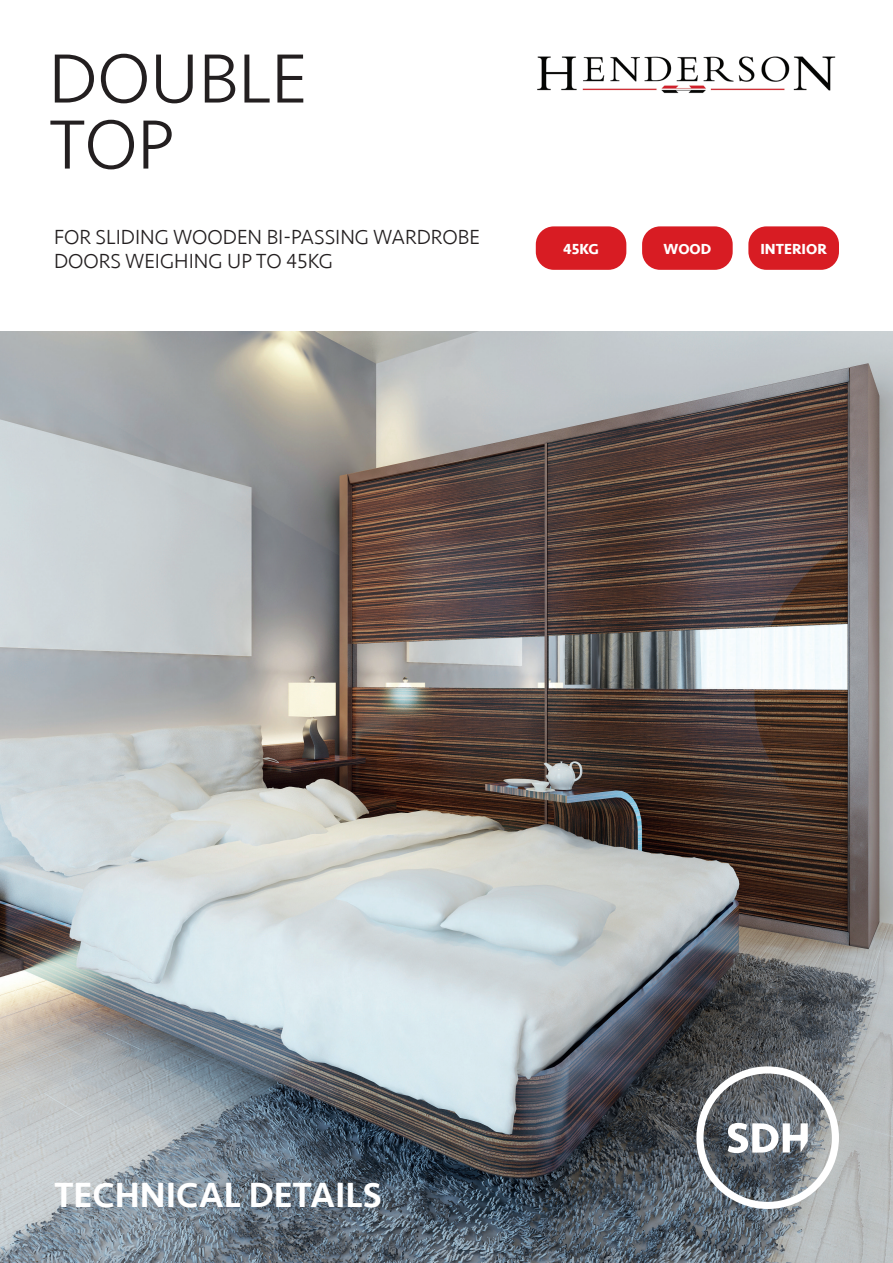
<style>
.page{position:relative;width:893px;height:1263px;background:#fff}
.page>*{position:absolute;margin:0;border:0;box-sizing:border-box;transform-origin:0 0}
.t1{font:300 72px/66px "Seravek";color:#231f20}
.t2{font:500 36px "Seravek";color:#fff}
.t3{font:300 21px/24px "Seravek";color:#231f20}
.t4{font:700 15px "Seravek";color:#fff}
</style>
<div class="page">
<img style="left:0;top:332px;width:893px;height:931px">
<img style="left:537px;top:56px;width:299px;height:38px">
<svg style="left:696px;top:1066px;width:143px;height:143px"></svg>
<div style="left:536px;top:226px;width:90px;height:44px;background:#d81c23;border-radius:18px"></div>
<div style="left:748px;top:226px;width:91px;height:44px;background:#d81c23;border-radius:18px"></div>
<div style="left:642px;top:226px;width:91px;height:44px;background:#d81c23;border-radius:18px"></div>
<h1 class="t1" style="left:49px;top:47px;width:260px">DOUBLE<br>TOP</h1>
<p class="t3" style="left:54px;top:226px;width:427px">FOR SLIDING WOODEN BI-PASSING WARDROBE<br>DOORS WEIGHING UP TO 45KG</p>
<p class="t4" style="left:563px;top:237px;width:37px">45KG</p>
<p class="t4" style="left:663px;top:237px;width:49px">WOOD</p>
<p class="t4" style="left:760px;top:237px;width:68px">INTERIOR</p>
<h2 class="t2" style="left:54px;top:1173px;width:329px">TECHNICAL DETAILS</h2>
</div>
